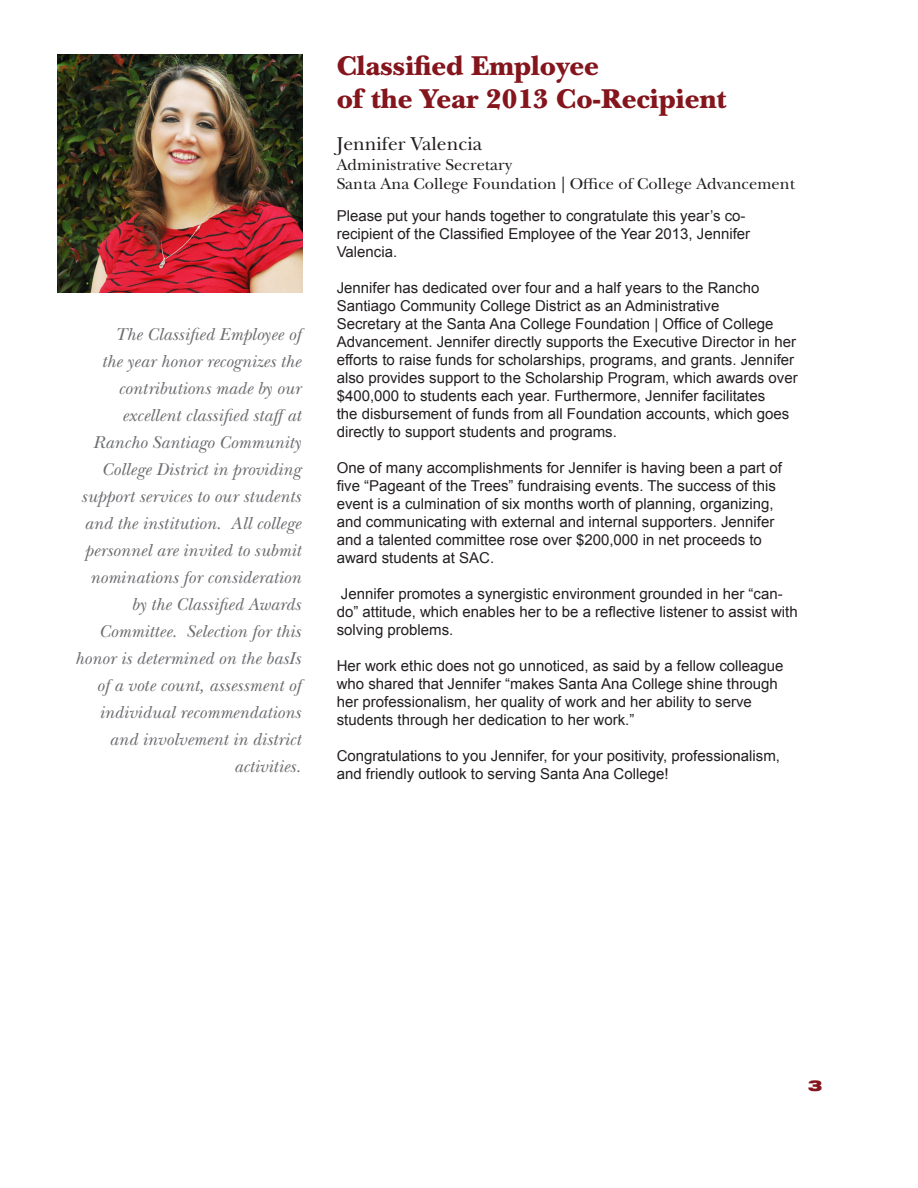
<style>
.page{position:relative;width:918px;height:1188px;background:#fff}
.page>*{position:absolute;margin:0;border:0;box-sizing:border-box;transform-origin:0 0}
.t1{font:900 28.5px "New Baskerville ITC Pro";color:#84151d}
.t2{font:19.5px "New Baskerville ITC Pro";color:#231f20}
.t3{font:italic 18px/27px "New Baskerville ITC Pro";color:#6c6d70;text-align:right}
.t4{font:16.5px "New Baskerville ITC Pro";color:#231f20}
.t5{font:15px/18px "Arial";color:#231f20}
.t6{font:900 expanded 15px "Helvetica Neue";color:#84151d}
</style>
<div class="page">
<img style="left:57px;top:54px;width:245px;height:239px">
<p class="t3" style="left:75px;top:321px;width:227px">The Classified Employee of<br>the year honor recognizes the contributions made by our excellent classified staffat<br>Rancho Santiago Community<br>College District in providing support services to our students and the institution. All college personnel are invited to submit nominations for consideration by the Classified Awards<br>Committee. Selection for this honor is determined on the basIs of a vote count, assessment of individual recommendations and involvement in district activities.</p>
<p class="t1" style="left:337px;top:49px;width:264px">Classified Employee</p>
<p class="t1" style="left:337px;top:82px;width:391px">of the Year 2013 Co-Recipient</p>
<p class="t2" style="left:337px;top:132px;width:147px">Jennifer Valencia</p>
<p class="t4" style="left:337px;top:155px;width:177px">Administrative Secretary</p>
<p class="t4" style="left:337px;top:175px;width:460px">Santa Ana College Foundation | Office of College Advancement</p>
<p class="t5" style="left:337px;top:207px;width:415px">Please put your hands together to congratulate this year’s co&shy;recipient of the Classified Employee of the Year 2013, Jennifer<br>Valencia.</p>
<p class="t5" style="left:337px;top:279px;width:463px">Jennifer has dedicated over four and a half years to the Rancho Santiago Community College District as an Administrative<br>Secretary at the Santa Ana College Foundation | Office of College Advancement. Jennifer directly supports the Executive Director in her efforts to raise funds for scholarships, programs, and grants. Jennifer also provides support to the Scholarship Program, which awards over $400,000 to students each year. Furthermore, Jennifer facilitates<br>the disbursement of funds from all Foundation accounts, which goes directly to support students and programs.</p>
<p class="t5" style="left:337px;top:459px;width:447px">One of many accomplishments for Jennifer is having been a part of five “Pageant of the Trees” fundraising events. The success of this event is a culmination of six months worth of planning, organizing, and communicating with external and internal supporters. Jennifer and a talented committee rose over $200,000 in net proceeds to award students at SAC.</p>
<p class="t5" style="left:337px;top:585px;width:463px">Jennifer promotes a synergistic environment grounded in her “can&shy;do” attitude, which enables her to be a reflective listener to assist with solving problems.</p>
<p class="t5" style="left:337px;top:657px;width:448px">Her work ethic does not go unnoticed, as said by a fellow colleague who shared that Jennifer “makes Santa Ana College shine through her professionalism, her quality of work and her ability to serve students through her dedication to her work.”</p>
<p class="t5" style="left:337px;top:747px;width:445px">Congratulations to you Jennifer, for your positivity, professionalism, and friendly outlook to serving Santa Ana College!</p>
<p class="t6" style="left:808px;top:1076px;width:16px">3</p>
</div>
